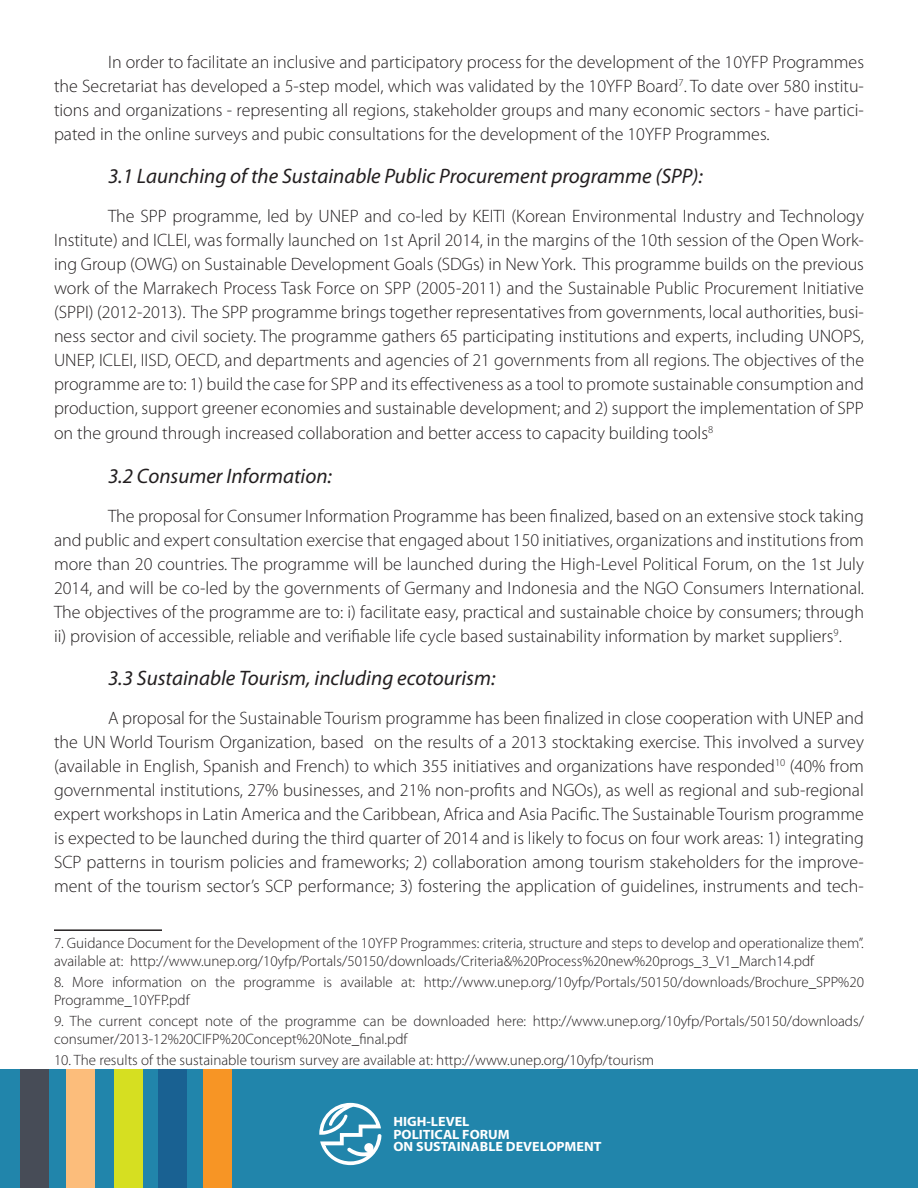
<style>
.page{position:relative;width:918px;height:1188px;background:#fff}
.page>*{position:absolute;margin:0;border:0;box-sizing:border-box;transform-origin:0 0}
.Title_2{font:italic 21px "Myriad Pro";color:#231f20}
.Paragraph_Style_2{font:300 18px/24px "Myriad Pro";color:#231f20;text-align:justify}
.Paragraph_Style_2-2{font:300 15px/18px "Myriad Pro";color:#231f20}
.t1{font:700 13.5px/12.3px "Myriad Pro";color:#fff;scale:1.05 1}
</style>
<div class="page">
<div style="left:0;top:1070px;width:918px;height:118px;background:#2185ab"></div>
<div style="left:204px;top:1070px;width:28px;height:118px;background:#f79525"></div>
<div style="left:159px;top:1070px;width:28px;height:118px;background:#196192"></div>
<div style="left:114px;top:1070px;width:29px;height:118px;background:#d6df21"></div>
<div style="left:66px;top:1070px;width:29px;height:118px;background:#fcbd7b"></div>
<div style="left:20px;top:1070px;width:28px;height:118px;background:#474c57"></div>
<svg style="left:319px;top:1103px;width:62px;height:62px"></svg>
<hr style="left:54px;top:929px;width:108px;height:2px;background:#231f20">
<p class="Paragraph_Style_2" style="left:54px;top:49px;width:812px;text-indent:54px">In order to facilitate an inclusive and participatory process for the development of the 10YFP Programmes the Secretariat has developed a 5-step model, which was validated by the 10YFP Board<sup>7</sup>. To date over 580 institu&shy;tions and organizations - representing all regions, stakeholder groups and many economic sectors - have partici&shy;pated in the online surveys and pubic consultations for the development of the 10YFP Programmes.</p>
<p class="Title_2" style="left:108px;top:163px;width:596px">3.1 Launching of the Sustainable Public Procurement programme (SPP):</p>
<p class="Paragraph_Style_2" style="left:54px;top:204px;width:812px;text-indent:54px">The SPP programme, led by UNEP and co-led by KEITI (Korean Environmental Industry and Technology Institute) and ICLEI, was formally launched on 1st April 2014, in the margins of the 10th session of the Open Work&shy;ing Group (OWG) on Sustainable Development Goals (SDGs) in New York. This programme builds on the previous work of the Marrakech Process Task Force on SPP (2005-2011) and the Sustainable Public Procurement Initiative (SPPI) (2012-2013). The SPP programme brings together representatives from governments, local authorities, busi&shy;ness sector and civil society. The programme gathers 65 participating institutions and experts, including UNOPS, UNEP, ICLEI, IISD, OECD, and departments and agencies of 21 governments from all regions. The objectives of the programme are to: 1) build the case for SPP and its effectiveness as a tool to promote sustainable consumption and production, support greener economies and sustainable development; and 2) support the implementation of SPP on the ground through increased collaboration and better access to capacity building tools<sup>8</sup></p>
<p class="Title_2" style="left:108px;top:463px;width:226px">3.2 Consumer Information:</p>
<p class="Paragraph_Style_2" style="left:54px;top:504px;width:812px;text-indent:54px">The proposal for Consumer Information Programme has been finalized, based on an extensive stock taking and public and expert consultation exercise that engaged about 150 initiatives, organizations and institutions from more than 20 countries. The programme will be launched during the High-Level Political Forum, on the 1st July 2014, and will be co-led by the governments of Germany and Indonesia and the NGO Consumers International.<br>The objectives of the programme are to: i) facilitate easy, practical and sustainable choice by consumers; through ii) provision of accessible, reliable and verifiable life cycle based sustainability information by market suppliers<sup>9</sup>.</p>
<p class="Title_2" style="left:108px;top:665px;width:389px">3.3 Sustainable Tourism, including ecotourism:</p>
<p class="Paragraph_Style_2" style="left:54px;top:706px;width:812px;text-indent:54px">A proposal for the Sustainable Tourism programme has been finalized in close cooperation with UNEP and the UN World Tourism Organization, based on the results of a 2013 stocktaking exercise. This involved a survey (available in English, Spanish and French) to which 355 initiatives and organizations have responded<sup>10</sup> (40% from governmental institutions, 27% businesses, and 21% non-profits and NGOs), as well as regional and sub-regional expert workshops in Latin America and the Caribbean, Africa and Asia Pacific. The Sustainable Tourism programme is expected to be launched during the third quarter of 2014 and is likely to focus on four work areas: 1) integrating SCP patterns in tourism policies and frameworks; 2) collaboration among tourism stakeholders for the improve&shy;ment of the tourism sector’s SCP performance; 3) fostering the application of guidelines, instruments and tech-</p>
<p class="Paragraph_Style_2-2" style="left:54px;top:934px;width:811px">7. Guidance Document for the Development of the 10YFP Programmes: criteria, structure and steps to develop and operationalize them”. available at: http://www.unep.org/10yfp/Portals/50150/downloads/Criteria&amp;%20Process%20new%20progs_3_V1_March14.pdf</p>
<p class="Paragraph_Style_2-2" style="left:54px;top:973px;width:812px">8. More information on the programme is available at: http://www.unep.org/10yfp/Portals/50150/downloads/Brochure_SPP%20<br>Programme_10YFP.pdf</p>
<p class="Paragraph_Style_2-2" style="left:54px;top:1012px;width:811px">9. The current concept note of the programme can be downloaded here: http://www.unep.org/10yfp/Portals/50150/downloads/ consumer/2013-12%20CIFP%20Concept%20Note_final.pdf</p>
<p class="Paragraph_Style_2-2" style="left:54px;top:1051px;width:602px">10. The results of the sustainable tourism survey are available at: http://www.unep.org/10yfp/tourism</p>
<p class="t1" style="left:393px;top:1115px;width:200px">HIGH-LEVEL<br>POLITICAL FORUM<br>ON SUSTAINABLE DEVELOPMENT</p>
</div>
